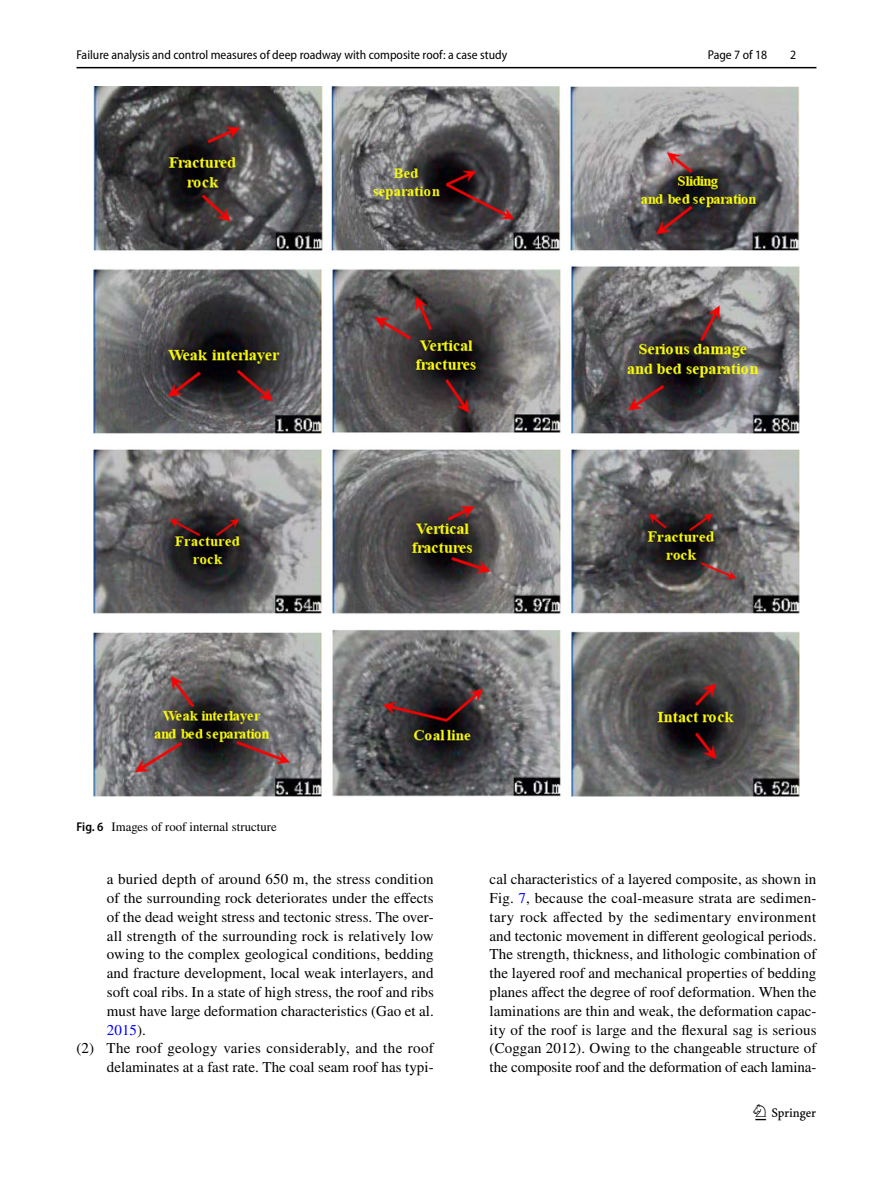
<style>
.page{position:relative;width:893px;height:1187px;background:#fff}
.page>*{position:absolute;margin:0;border:0;box-sizing:border-box;transform-origin:0 0}
.t1{font:22.5px "Springnew Regular 3";color:#000}
.t2{font:15px/18.8px "STIX";letter-spacing:.005em;color:#000;text-align:justify}
.t3{font:15px "STIX";letter-spacing:.025em;color:#000}
.t4{font:15px "STIX";color:#00f}
.t5{font:semi-condensed 12.75px "Myriad Pro";color:#000}
.t6{font:12.75px "STIX";color:#000}
.s1{font-family:"Myriad Pro";font-weight:600;font-stretch:semi-condensed}
.s2{color:#000}
.s3{color:#00f}
</style>
<div class="page">
<hr style="left:77px;top:67px;width:739px;height:1px;background:#000">
<img style="left:93px;top:87px;width:706px;height:709px">
<p class="t5" style="left:77px;top:48px;width:432px">Failure analysis and control measures of deep roadway with composite roof: a case study</p>
<p class="t5" style="left:708px;top:48px;width:61px">Page 7 of 18</p>
<p class="t5" style="left:790px;top:48px;width:8px">2</p>
<p class="t6" style="left:77px;top:818px;width:202px"><span class="s1">Fig. 6</span> Images of roof internal structure</p>
<p class="t2" style="left:107px;top:871px;width:328px">a buried depth of around 650 m, the stress condition</p>
<p class="t2" style="left:107px;top:889px;width:328px">of the surrounding rock deteriorates under the effects</p>
<p class="t2" style="left:107px;top:908px;width:328px">of the dead weight stress and tectonic stress. The over-</p>
<p class="t2" style="left:107px;top:927px;width:328px">all strength of the surrounding rock is relatively low</p>
<p class="t2" style="left:107px;top:946px;width:328px">owing to the complex geological conditions, bedding</p>
<p class="t2" style="left:107px;top:964px;width:328px">and fracture development, local weak interlayers, and</p>
<p class="t2" style="left:107px;top:983px;width:328px">soft coal ribs. In a state of high stress, the roof and ribs</p>
<p class="t2" style="left:107px;top:1002px;width:328px">must have large deformation characteristics (Gao et al.</p>
<p class="t4" style="left:107px;top:1019px;width:41px">2015<span class="s2">).</span></p>
<p class="t3" style="left:77px;top:1037px;width:359px">(2) The roof geology varies considerably, and the roof</p>
<p class="t2" style="left:107px;top:1058px;width:328px">delaminates at a fast rate. The coal seam roof has typi-</p>
<p class="t2" style="left:490px;top:871px;width:328px">cal characteristics of a layered composite, as shown in Fig. <span class="s3">7</span>, because the coal-measure strata are sedimen&shy;tary rock affected by the sedimentary environment and tectonic movement in different geological periods.<br>The strength, thickness, and lithologic combination of the layered roof and mechanical properties of bedding planes affect the degree of roof deformation. When the laminations are thin and weak, the deformation capac&shy;ity of the roof is large and the flexural sag is serious (Coggan 2012). Owing to the changeable structure of the composite roof and the deformation of each lamina-</p>
<h1 class="t1" style="left:755px;top:1104px;width:62px">1 3</h1>
</div>
